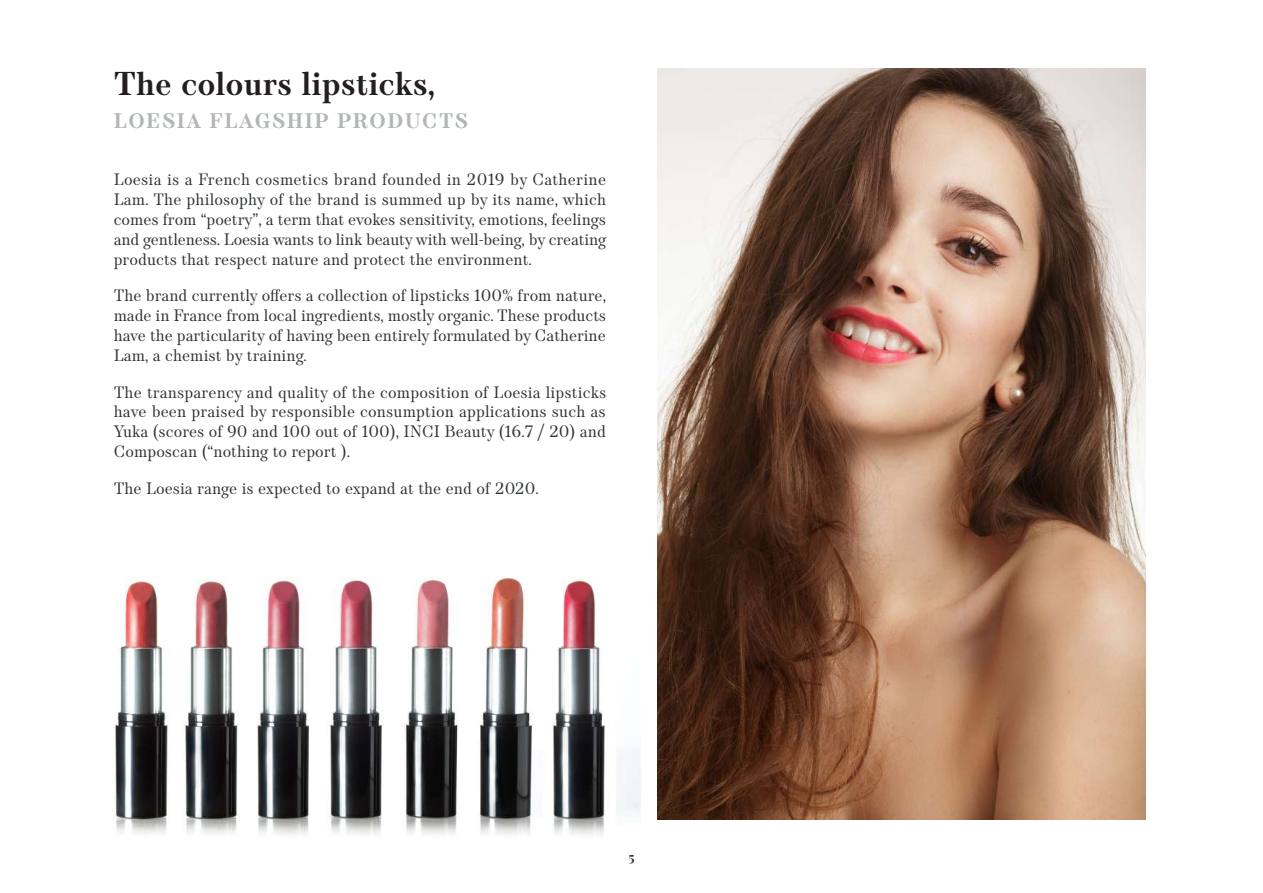
<style>
.page{position:relative;width:1263px;height:893px;background:#fff}
.page>*{position:absolute;margin:0;border:0;box-sizing:border-box;transform-origin:0 0}
.t1{font:700 33px "TT Barrels";color:#231f20}
.t2{font:700 21px "TT Barrels";letter-spacing:.07em;color:#b2b6b6}
.t3{font:16.5px/19.8px "TT Barrels";color:#303437;text-align:justify}
.t4{font:700 13.5px "Playfair Display";color:#303437}
</style>
<div class="page">
<img style="left:115px;top:577px;width:525px;height:258px">
<img style="left:657px;top:68px;width:489px;height:751px">
<h1 class="t1" style="left:114px;top:64px;width:323px">The colours lipsticks,</h1>
<p class="t2" style="left:114px;top:109px;width:356px">LOESIA FLAGSHIP PRODUCTS</p>
<p class="t3" style="left:114px;top:170px;width:494px">Loesia is a French cosmetics brand founded in 2019 by Catherine Lam. The philosophy of the brand is summed up by its name, which comes from “poetry”, a term that evokes sensitivity, emotions, feelings and gentleness. Loesia wants to link beauty with well-being, by creating products that respect nature and protect the environment.</p>
<p class="t3" style="left:114px;top:286px;width:494px">The brand currently offers a collection of lipsticks 100% from nature, made in France from local ingredients, mostly organic. These products have the particularity of having been entirely formulated by Catherine Lam, a chemist by training.</p>
<p class="t3" style="left:114px;top:383px;width:494px">The transparency and quality of the composition of Loesia lipsticks have been praised by responsible consumption applications such as Yuka (scores of 90 and 100 out of 100), INCI Beauty (16.7 / 20) and Composcan (“nothing to report ).</p>
<p class="t3" style="left:114px;top:479px;width:426px">The Loesia range is expected to expand at the end of 2020.</p>
<p class="t4" style="left:628px;top:848px;width:8px">5</p>
</div>
